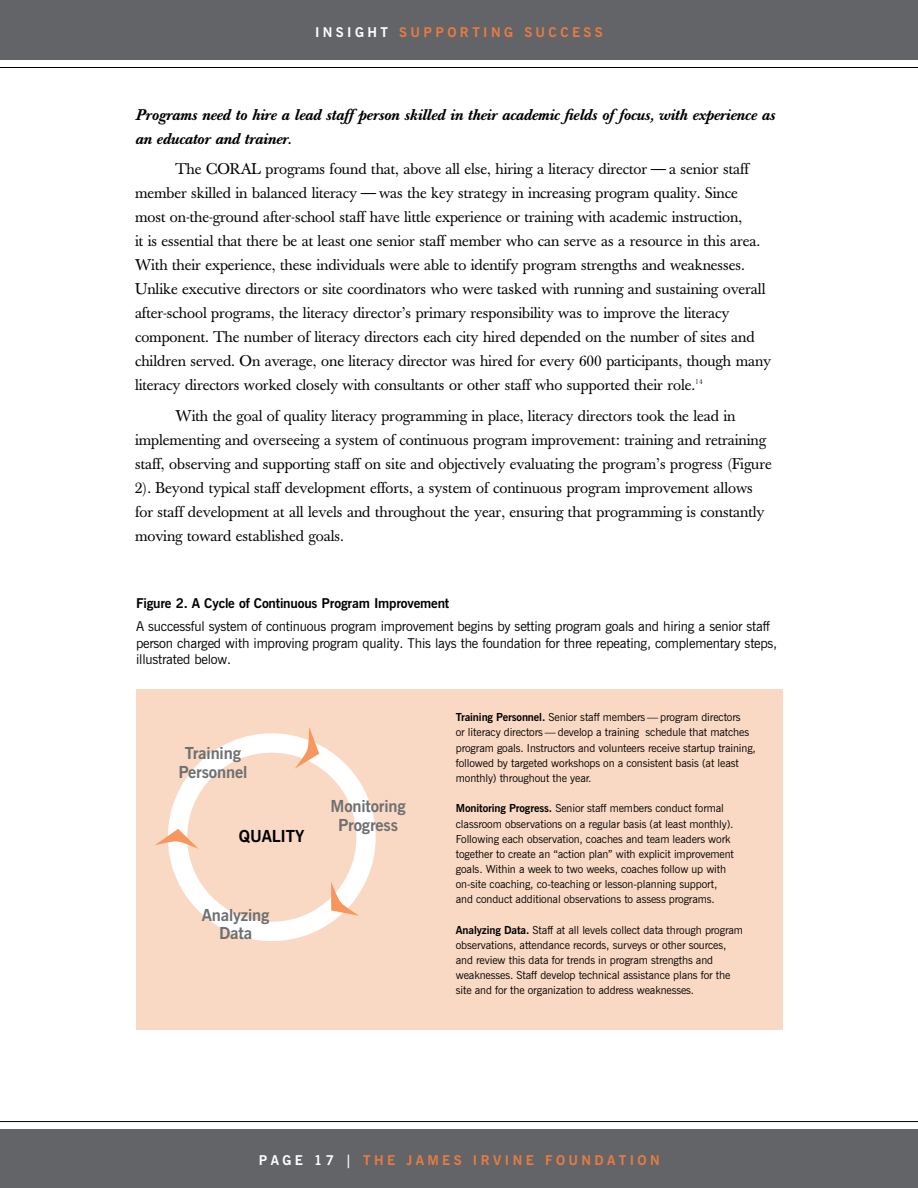
<style>
.page{position:relative;width:918px;height:1188px;background:#fff}
.page>*{position:absolute;margin:0;border:0;box-sizing:border-box;transform-origin:0 0}
.t1{font:700 16.5px/18.5px "News Gothic BT";letter-spacing:-.01em;color:#6d6f71;text-align:center}
.t2{font:700 16.5px "News Gothic BT";letter-spacing:-.01em;color:#000}
.t3{font:15.3px/24px "Baskerville";letter-spacing:-.005em;color:#000}
.t4{font:italic 15.3px/24px "Baskerville Book Med";color:#000}
.t5{font:13.5px/16.5px "News Gothic BT";letter-spacing:-.015em;color:#000}
.t6{font:700 13.5px "News Gothic BT";letter-spacing:.25em;color:#e87c42}
.t7{font:700 13.5px "News Gothic BT";color:#000}
.t8{font:11.1px/15.1px "News Gothic BT";letter-spacing:-.01em;color:#000}
.s1{color:#fff}
.s2{font-family:"New Baskerville"}
.s3{font-weight:700}
</style>
<div class="page">
<hr style="left:0;top:67px;width:918px;height:1px;background:#000">
<div style="left:0;top:0;width:918px;height:59px;background:#636467"></div>
<div style="left:0;top:1130px;width:918px;height:58px;background:#636467"></div>
<hr style="left:0;top:1121px;width:918px;height:1px;background:#000">
<div style="left:136px;top:689px;width:647px;height:341px;background:#f9d9c3"></div>
<div style="left:168px;top:733px;width:208px;height:208px;border:19px solid #fff;border-radius:50%"></div>
<svg style="left:331px;top:882px;width:28px;height:34px"></svg>
<svg style="left:155px;top:829px;width:44px;height:20px"></svg>
<svg style="left:295px;top:727px;width:24px;height:42px"></svg>
<p class="t6" style="left:315px;top:24px;width:289px"><span class="s1">insight</span> Supporting Success</p>
<p class="t4" style="left:135px;top:103px;width:641px">Programs need to hire a lead staff person skilled in their academic fields of focus, with experience as an educator and trainer.</p>
<p class="t3" style="left:135px;top:157px;width:638px;text-indent:40px">The CORAL programs found that, above all else, hiring a literacy director <span class="s2">—</span> a senior staff member skilled in balanced literacy <span class="s2">—</span> was the key strategy in increasing program quality. Since most on-the-ground after-school staff have little experience or training with academic instruction,<br>it is essential that there be at least one senior staff member who can serve as a resource in this area.<br>With their experience, these individuals were able to identify program strengths and weaknesses.<br>Unlike executive directors or site coordinators who were tasked with running and sustaining overall after-school programs, the literacy director’s primary responsibility was to improve the literacy component. The number of literacy directors each city hired depended on the number of sites and children served. On average, one literacy director was hired for every 600 participants, though many literacy directors worked closely with consultants or other staff who supported their role.<sup>14</sup></p>
<p class="t3" style="left:135px;top:404px;width:638px;text-indent:40px">With the goal of quality literacy programming in place, literacy directors took the lead in implementing and overseeing a system of continuous program improvement: training and retraining staff, observing and supporting staff on site and objectively evaluating the program’s progress (Figure 2). Beyond typical staff development efforts, a system of continuous program improvement allows for staff development at all levels and throughout the year, ensuring that programming is constantly moving toward established goals.</p>
<p class="t7" style="left:136px;top:595px;width:315px">Figure 2. A Cycle of Continuous Program I mprovement</p>
<p class="t5" style="left:136px;top:618px;width:643px">A successful system of continuous program improvement begins by setting program goals and hiring a senior staff person charged with improving program quality. This lays the foundation for three repeating, complementary steps, illustrated below.</p>
<p class="t1" style="left:179px;top:744px;width:70px">Training<br>Personnel</p>
<p class="t2" style="left:239px;top:826px;width:67px">QUALITY</p>
<p class="t1" style="left:202px;top:906px;width:69px">Analyzing<br>Data</p>
<p class="t1" style="left:331px;top:797px;width:77px">Monitoring<br>Progress</p>
<p class="t8" style="left:456px;top:710px;width:302px"><span class="s3">Training Personnel.</span> Senior staff members — program directors<br>or literacy directors — develop a training schedule that matches program goals. Instructors and volunteers receive startup training, followed by targeted workshops on a consistent basis (at least monthly) throughout the year.</p>
<p class="t8" style="left:456px;top:801px;width:280px"><span class="s3">Monitoring Progress.</span> Senior staff members conduct formal classroom observations on a regular basis (at least monthly).<br>Following each observation, coaches and team leaders work together to create an “action plan” with explicit improvement goals. Within a week to two weeks, coaches follow up with on-site coaching, co-teaching or lesson-planning support, and conduct additional observations to assess programs.</p>
<p class="t8" style="left:456px;top:922px;width:289px"><span class="s3">Analyzing Data.</span> Staff at all levels collect data through program observations, attendance records, surveys or other sources, and review this data for trends in program strengths and weaknesses. Staff develop technical assistance plans for the site and for the organization to address weaknesses.</p>
<p class="t6" style="left:259px;top:1152px;width:403px"><span class="s1">page 17 |</span> the james irvine foundation</p>
</div>
